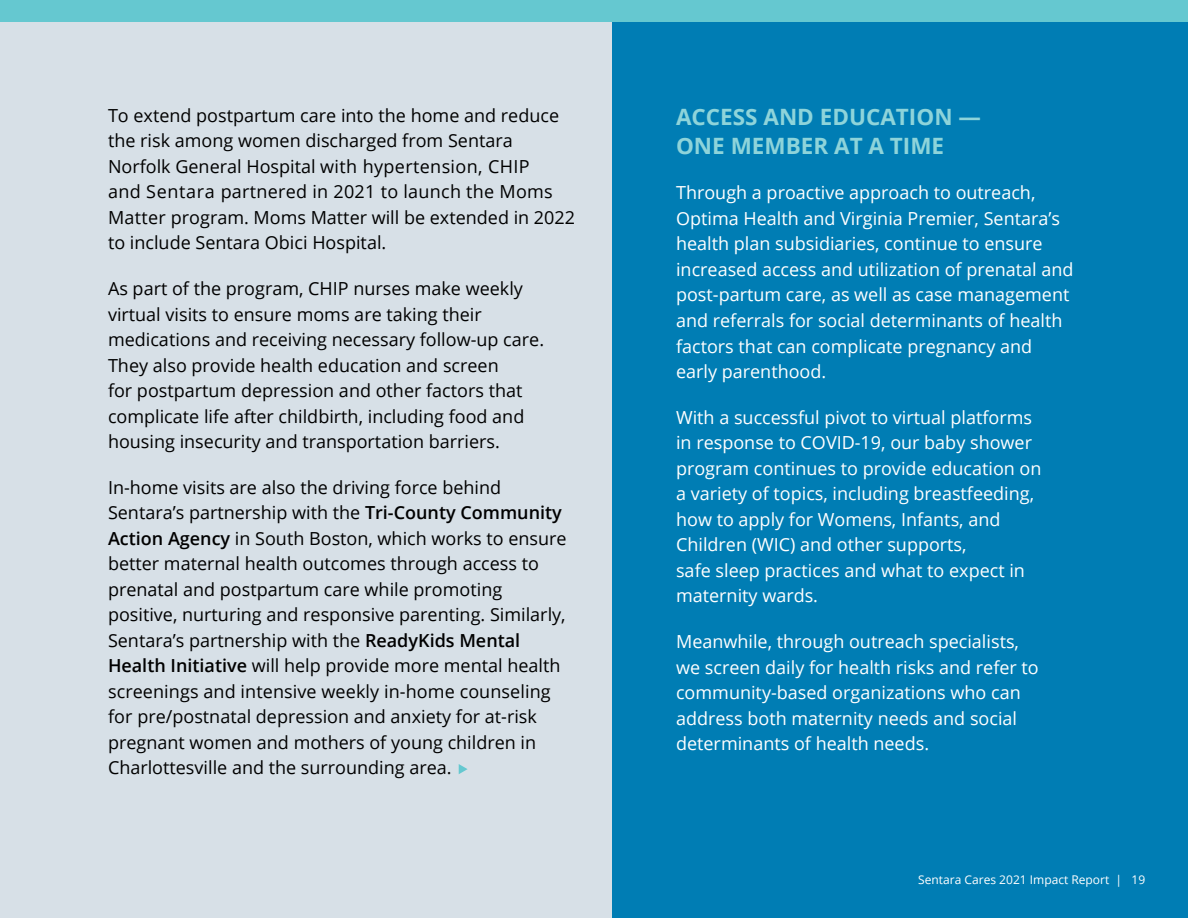
<style>
.page{position:relative;width:1188px;height:918px;background:#d7e0e7}
.page>*{position:absolute;margin:0;border:0;box-sizing:border-box;transform-origin:0 0}
.t1{font:700 22.5px/28.5px "Open Sans";color:#8ed4da}
.t2{font:18px/25.5px "Open Sans";color:#000}
.t3{font:18px/25.5px "Open Sans";color:#fff}
.t4{font:12px "Open Sans";color:#fff}
.s1{font-weight:600}
</style>
<div class="page">
<svg style="left:459px;top:764px;width:9px;height:10px"></svg>
<div style="left:613px;top:0;width:575px;height:918px;background:#007db4"></div>
<div style="left:0;top:0;width:1188px;height:22px;background:#65c8d0"></div>
<p class="t2" style="left:108px;top:102px;width:469px">To extend postpartum care into the home and reduce the risk among women discharged from Sentara Norfolk General Hospital with hypertension, CHIP<br>and Sentara partnered in 2021 to launch the Moms Matter program. Moms Matter will be extended in 2022 to include Sentara Obici Hospital.</p>
<p class="t2" style="left:108px;top:275px;width:438px">As part of the program, CHIP nurses make weekly virtual visits to ensure moms are taking their medications and receiving necessary follow-up care.<br>They also provide health education and screen<br>for postpartum depression and other factors that complicate life after childbirth, including food and housing insecurity and transportation barriers.</p>
<p class="t2" style="left:108px;top:474px;width:460px">In-home visits are also the driving force behind Sentara’s partnership with the <span class="s1">Tri-County Community Action Agency</span> in South Boston, which works to ensure better maternal health outcomes through access to prenatal and postpartum care while promoting positive, nurturing and responsive parenting. Similarly, Sentara’s partnership with the <span class="s1">ReadyKids Mental Health Initiative</span> will help provide more mental health screenings and intensive weekly in-home counseling for pre/postnatal depression and anxiety for at-risk pregnant women and mothers of young children in Charlottesville and the surrounding area.</p>
<p class="t1" style="left:676px;top:102px;width:306px">ACCESS AND EDUCATION —<br>ONE MEMBER AT A TIME</p>
<p class="t3" style="left:676px;top:180px;width:399px">Through a proactive approach to outreach, Optima Health and Virginia Premier, Sentara’s health plan subsidiaries, continue to ensure increased access and utilization of prenatal and post-partum care, as well as case management and referrals for social determinants of health factors that can complicate pregnancy and early parenthood.</p>
<p class="t3" style="left:676px;top:404px;width:367px">With a successful pivot to virtual platforms in response to COVID-19, our baby shower program continues to provide education on a variety of topics, including breastfeeding, how to apply for Womens, Infants, and Children (WIC) and other supports,<br>safe sleep practices and what to expect in maternity wards.</p>
<p class="t3" style="left:676px;top:628px;width:364px">Meanwhile, through outreach specialists, we screen daily for health risks and refer to community-based organizations who can address both maternity needs and social determinants of health needs.</p>
<p class="t4" style="left:918px;top:872px;width:229px">Sentara Cares 2021 Impact Report | 19</p>
</div>
